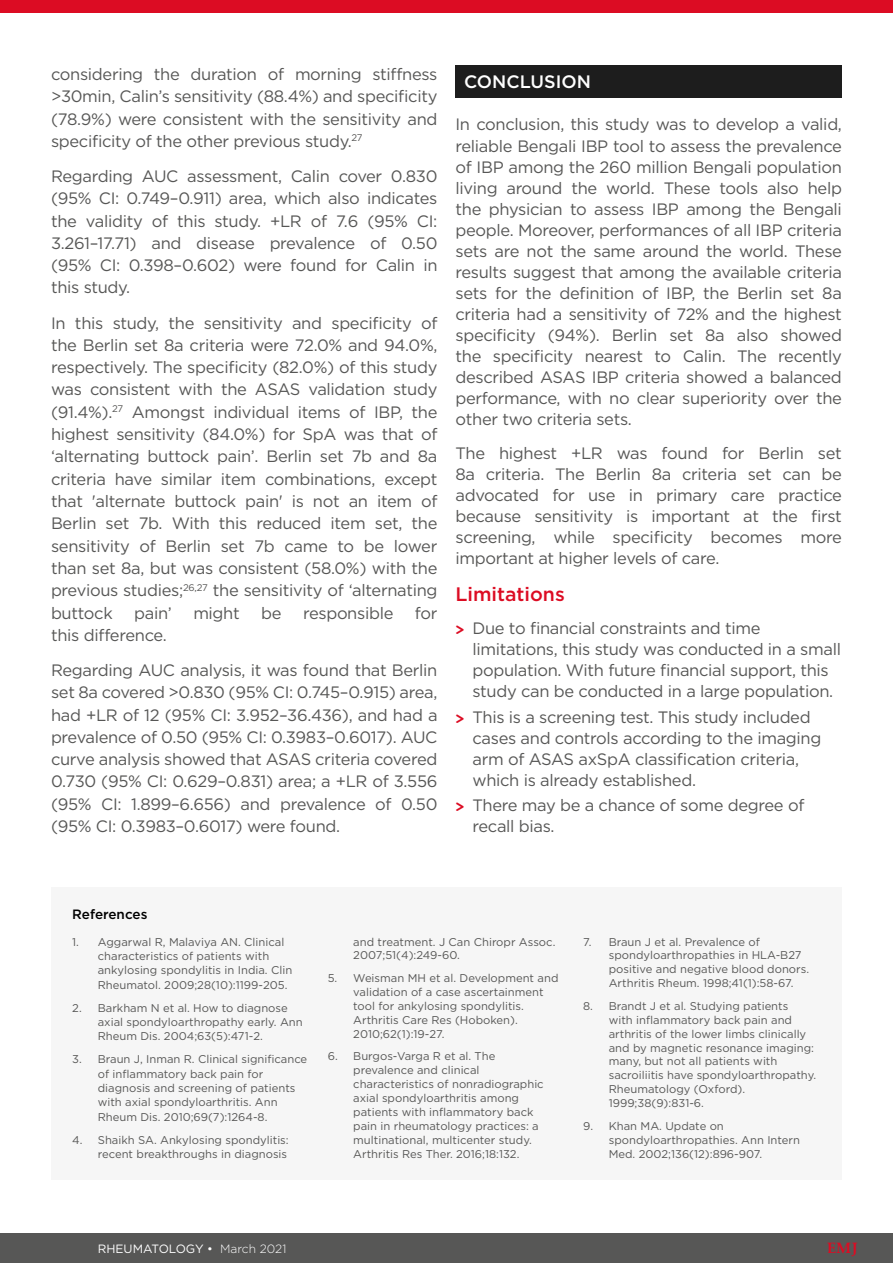
<style>
.page{position:relative;width:893px;height:1263px;background:#fff}
.page>*{position:absolute;margin:0;border:0;box-sizing:border-box;transform-origin:0 0}
.H2__Heading_2{font:500 19.5px "Gotham";color:#dc0c23}
.H1__Heading_1{font:500 18px "Gotham";color:#fff}
.Body_Text__Justifica{font:16.5px/22.4px "Gotham";letter-spacing:-.02em;color:#575756;text-align:justify}
.t1{font:700 15px "Palatino Linotype";color:#dc0c23}
.t2{font:500 13.5px "Gotham";color:#000}
.t3{font:12px "Gotham";color:#fff}
.t4{font:11.25px/14px "Gotham";color:#575756}
.s1{font-family:"Quicksand";font-weight:700;color:#dc0c23}
.s2{font-weight:300}
</style>
<div class="page">
<div style="left:0;top:0;width:893px;height:13px;background:#dc0c23"></div>
<div style="left:0;top:1233px;width:893px;height:30px;background:#575756"></div>
<div style="left:455px;top:65px;width:387px;height:33px;background:#1d1d1d"></div>
<div style="left:51px;top:887px;width:791px;height:292px;background:#f6f6f6"></div>
<p class="Body_Text__Justifica" style="left:51px;top:63px;width:388px">considering the duration of morning stiffness &gt;30min, Calin’s sensitivity (88.4%) and specificity (78.9%) were consistent with the sensitivity and specificity of the other previous study.<sup>27</sup></p>
<p class="Body_Text__Justifica" style="left:51px;top:165px;width:388px">Regarding AUC assessment, Calin cover 0.830 (95% CI: 0.749–0.911) area, which also indicates the validity of this study. +LR of 7.6 (95% CI:<br>3.261–17.71) and disease prevalence of 0.50 (95% CI: 0.398–0.602) were found for Calin in this study.</p>
<p class="Body_Text__Justifica" style="left:51px;top:311px;width:388px">In this study, the sensitivity and specificity of the Berlin set 8a criteria were 72.0% and 94.0%, respectively. The specificity (82.0%) of this study was consistent with the ASAS validation study (91.4%).<sup>27</sup> Amongst individual items of IBP, the highest sensitivity (84.0%) for SpA was that of ‘alternating buttock pain’. Berlin set 7b and 8a criteria have similar item combinations, except that 'alternate buttock pain' is not an item of Berlin set 7b. With this reduced item set, the sensitivity of Berlin set 7b came to be lower than set 8a, but was consistent (58.0%) with the previous studies;<sup>26,27</sup> the sensitivity of ‘alternating buttock</p>
<p class="Body_Text__Justifica" style="left:134px;top:601px;width:39px">pain’</p>
<p class="Body_Text__Justifica" style="left:193px;top:601px;width:48px">might</p>
<p class="Body_Text__Justifica" style="left:261px;top:601px;width:22px">be</p>
<p class="Body_Text__Justifica" style="left:303px;top:601px;width:92px">responsible</p>
<p class="Body_Text__Justifica" style="left:415px;top:601px;width:24px">for</p>
<p class="Body_Text__Justifica" style="left:51px;top:623px;width:117px">this difference.</p>
<p class="Body_Text__Justifica" style="left:51px;top:658px;width:388px">Regarding AUC analysis, it was found that Berlin set 8a covered &gt;0.830 (95% CI: 0.745–0.915) area, had +LR of 12 (95% CI: 3.952–36.436), and had a prevalence of 0.50 (95% CI: 0.3983–0.6017). AUC curve analysis showed that ASAS criteria covered 0.730 (95% CI: 0.629–0.831) area; a +LR of 3.556 (95% CI: 1.899–6.656) and prevalence of 0.50 (95% CI: 0.3983–0.6017) were found.</p>
<p class="H1__Heading_1" style="left:464px;top:70px;width:128px">CONCLUSION</p>
<p class="Body_Text__Justifica" style="left:455px;top:114px;width:388px;line-height:21px">In conclusion, this study was to develop a valid, reliable Bengali IBP tool to assess the prevalence of IBP among the 260 million Bengali population living around the world. These tools also help the physician to assess IBP among the Bengali people. Moreover, performances of all IBP criteria sets are not the same around the world. These results suggest that among the available criteria sets for the definition of IBP, the Berlin set 8a criteria had a sensitivity of 72% and the highest specificity (94%). Berlin set 8a also showed the specificity nearest to Calin. The recently described ASAS IBP criteria showed a balanced performance, with no clear superiority over the other two criteria sets.</p>
<p class="Body_Text__Justifica" style="left:455px;top:442px;width:388px;line-height:21px">The highest +LR was found for Berlin set 8a criteria. The Berlin 8a criteria set can be advocated for use in primary care practice because sensitivity is important at the first screening, while specificity becomes more important at higher levels of care.</p>
<p class="H2__Heading_2" style="left:455px;top:581px;width:111px">Limitations</p>
<p class="Body_Text__Justifica" style="left:472px;top:618px;width:370px;line-height:21px;text-align:left;text-indent:-17px"><span class="s1">&gt;</span> Due to financial constraints and time limitations, this study was conducted in a small population. With future financial support, this study can be conducted in a large population.</p>
<p class="Body_Text__Justifica" style="left:472px;top:706px;width:350px;line-height:21px;text-align:left;text-indent:-17px"><span class="s1">&gt;</span> This is a screening test. This study included cases and controls according to the imaging arm of ASAS axSpA classification criteria, which is already established.</p>
<p class="Body_Text__Justifica" style="left:472px;top:794px;width:333px;line-height:21px;text-indent:-17px"><span class="s1">&gt;</span> There may be a chance of some degree of recall bias.</p>
<p class="t2" style="left:72px;top:905px;width:77px">References</p>
<p class="t4" style="left:98px;top:934px;width:196px;line-height:14.4px;text-indent:-26px">1. Aggarwal R, Malaviya AN. Clinical characteristics of patients with ankylosing spondylitis in India. Clin Rheumatol. 2009;28(10):1199-205.</p>
<p class="t4" style="left:98px;top:1000px;width:207px;line-height:14.4px;text-indent:-26px">2. Barkham N et al. How to diagnose axial spondyloarthropathy early. Ann<br>Rheum Dis. 2004;63(5):471-2.</p>
<p class="t4" style="left:98px;top:1052px;width:211px;line-height:14.4px;text-indent:-26px">3. Braun J, Inman R. Clinical significance of inflammatory back pain for diagnosis and screening of patients with axial spondyloarthritis. Ann Rheum Dis. 2010;69(7):1264-8.</p>
<p class="t4" style="left:72px;top:1132px;width:218px;line-height:14.4px;text-align:right">4. Shaikh SA. Ankylosing spondylitis: recent breakthroughs in diagnosis</p>
<p class="t4" style="left:353px;top:934px;width:204px">and treatment. J Can Chiropr Assoc.<br>2007;51(4):249-60.</p>
<p class="t4" style="left:353px;top:971px;width:207px;text-indent:-26px">5. Weisman MH et al. Development and validation of a case ascertainment tool for ankylosing spondylitis.<br>Arthritis Care Res (Hoboken).<br>2010;62(1):19-27.</p>
<p class="t4" style="left:353px;top:1049px;width:192px;text-indent:-26px">6. Burgos-Varga R et al. The prevalence and clinical characteristics of nonradiographic axial spondyloarthritis among patients with inflammatory back pain in rheumatology practices: a multinational, multicenter study.<br>Arthritis Res Ther. 2016;18:132.</p>
<p class="t4" style="left:609px;top:934px;width:202px;text-indent:-26px">7. Braun J et al. Prevalence of spondyloarthropathies in HLA-B27 positive and negative blood donors.<br>Arthritis Rheum. 1998;41(1):58-67.</p>
<p class="t4" style="left:609px;top:998px;width:209px;text-indent:-26px">8. Brandt J et al. Studying patients<br>with inflammatory back pain and arthritis of the lower limbs clinically and by magnetic resonance imaging: many, but not all patients with sacroiliitis have spondyloarthropathy.<br>Rheumatology (Oxford).<br>1999;38(9):831-6.</p>
<p class="t4" style="left:609px;top:1118px;width:193px;text-indent:-26px">9. Khan MA. Update on spondyloarthropathies. Ann Intern<br>Med. 2002;136(12):896-907.</p>
<p class="t3" style="left:98px;top:1241px;width:190px">RHEUMATOLOGY • <span class="s2">March 2021</span></p>
<p class="t1" style="left:827px;top:1238px;width:32px">EMJ</p>
</div>
